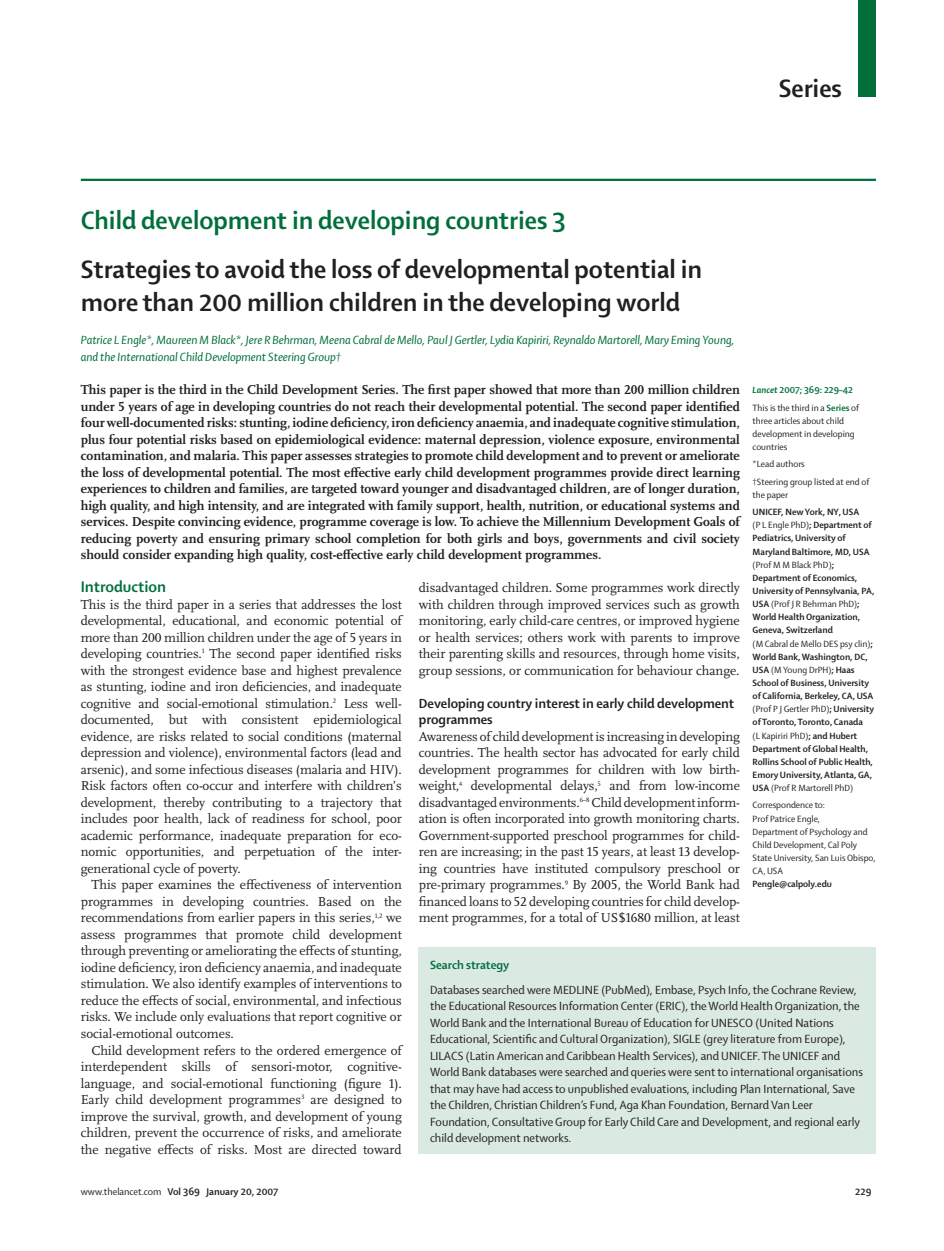
<style>
.page{position:relative;width:944px;height:1251px;background:#fff}
.page>*{position:absolute;margin:0;border:0;box-sizing:border-box;transform-origin:0 0}
.t1{font:700 27px/33px "Shaker 2 Lancet";color:#231f20}
.t2{font:700 27px "Shaker 2 Lancet";color:#006f3c}
.t3{font:700 16.5px "Shaker 2 Lancet";color:#006f3c}
.t4{font:700 14.25px/16.5px "Shaker 2 Lancet";color:#231f20}
.t5{font:13.5px/16.5px "Scala Lancet Pro";letter-spacing:-.005em;color:#231f20;text-align:justify}
.t6{font:700 13.5px/16.5px "Scala Lancet Pro";color:#231f20;text-align:justify}
.t7{font:12.75px/16.5px "Shaker 2 Lancet";color:#231f20}
.t8{font:italic 12.75px/16.5px "Shaker 2 Lancet";color:#006f3c}
.t9{font:700 12.75px "Shaker 2 Lancet";color:#006f3c}
.t10{font:700 10.5px "Shaker 2 Lancet";color:#231f20}
.t11{font:700 9.75px/13px "Shaker 2 Lancet";color:#231f20}
.t12{font:9.75px/13px "Shaker 2 Lancet";color:#231f20}
.t13{font:700 9.75px/17.4px "Shaker 2 Lancet";color:#006f3c}
.s1{font-style:italic}
.s2{font-weight:400;color:#231f20}
.s3{font-weight:400}
</style>
<div class="page">
<div style="left:859px;top:0;width:17px;height:97px;background:#006f3c"></div>
<hr style="left:81px;top:179px;width:795px;height:2px;background:#006f3c">
<div style="left:419px;top:947px;width:457px;height:206px;background:#dae9e1"></div>
<h1 class="t1" style="left:779px;top:70px;width:65px">Series</h1>
<h1 class="t2" style="left:81px;top:202px;width:487px">Child development in developing countries 3</h1>
<h1 class="t1" style="left:81px;top:252px;width:623px">Strategies to avoid the loss of developmental potential in more than 200 million children in the developing world</h1>
<p class="t8" style="left:81px;top:331px;width:655px">Patrice L Engle*, Maureen M Black*, Jere R Behrman, Meena Cabral de Mello, Paul J Gertler, Lydia Kapiriri, Reynaldo Martorell, Mary Eming Young, and the International Child Development Steering Group†</p>
<p class="t6" style="left:81px;top:381px;width:661px">This paper is the third in the Child Development Series. The first paper showed that more than 200 million children under 5 years of age in developing countries do not reach their developmental potential. The second paper identified four well-documented risks: stunting, iodine deficiency, iron deficiency anaemia, and inadequate cognitive stimulation, plus four potential risks based on epidemiological evidence: maternal depression, violence exposure, environmental contamination, and malaria. This paper assesses strategies to promote child development and to prevent or ameliorate the loss of developmental potential. The most effective early child development programmes provide direct learning experiences to children and families, are targeted toward younger and disadvantaged children, are of longer duration, high quality, and high intensity, and are integrated with family support, health, nutrition, or educational systems and services. Despite convincing evidence, programme coverage is low. To achieve the Millennium Development Goals of reducing poverty and ensuring primary school completion for both girls and boys, governments and civil society should consider expanding high quality, cost-effective early child development programmes.</p>
<p class="t3" style="left:81px;top:576px;width:87px">Introduction</p>
<p class="t5" style="left:81px;top:596px;width:323px">This is the third paper in a series that addresses the lost developmental, educational, and economic potential of more than 200 million children under the age of 5 years in developing countries.<sup>1</sup> The second paper identified risks with the strongest evidence base and highest prevalence as stunting, iodine and iron deficiencies, and inadequate cognitive and social-emotional stimulation.<sup>2</sup> Less well&shy;documented, but with consistent epidemiological evidence, are risks related to social conditions (maternal depression and violence), environmental factors (lead and arsenic), and some infectious diseases (malaria and HIV).<br>Risk factors often co-occur and interfere with children’s development, thereby contributing to a trajectory that includes poor health, lack of readiness for school, poor academic performance, inadequate preparation for eco&shy;nomic opportunities, and perpetuation of the inter&shy;generational cycle of poverty.</p>
<p class="t5" style="left:81px;top:876px;width:323px;text-indent:11px">This paper examines the effectiveness of intervention programmes in developing countries. Based on the recommendations from earlier papers in this series,<sup>1,2</sup> we assess programmes that promote child development through preventing or ameliorating the effects of stunting, iodine deficiency, iron deficiency anaemia, and inadequate stimulation. We also identify examples of interventions to reduce the effects of social, environmental, and infectious risks. We include only evaluations that report cognitive or social-emotional outcomes.</p>
<p class="t5" style="left:81px;top:1041px;width:323px;text-indent:11px">Child development refers to the ordered emergence of interdependent skills of sensori-motor, cognitive&shy;language, and social-emotional functioning (figure 1).<br>Early child development programmes<sup>3</sup> are designed to improve the survival, growth, and development of young children, prevent the occurrence of risks, and ameliorate the negative effects of risks. Most are directed toward</p>
<p class="t13" style="left:753px;top:381px;width:108px"><span class="s1">Lancet</span> 2007; 369: 229–42<br><span class="s2">This is the third in a</span> Series <span class="s2">of</span></p>
<p class="t12" style="left:753px;top:413px;width:104px">three articles about child development in developing countries</p>
<p class="t12" style="left:753px;top:455px;width:118px;line-height:17.4px">*Lead authors<br>†Steering group listed at end of</p>
<p class="t12" style="left:753px;top:487px;width:37px">the paper</p>
<p class="t11" style="left:753px;top:505px;width:123px">UNICEF, New York, NY, USA<br><span class="s3">(P L Engle PhD)</span>; Department of<br>Pediatrics, University of<br>Maryland Baltimore, MD, USA <span class="s3">(Prof M M Black PhD)</span>;<br>Department of Economics,<br>University of Pennsylvania, PA,<br>USA <span class="s3">(Prof J R Behrman PhD)</span>;<br>World Health Organization,<br>Geneva, Switzerland<br><span class="s3">(M Cabral de Mello DES psy clin)</span>;<br>World Bank, Washington, DC,<br>USA <span class="s3">(M Young DrPH)</span>; Haas<br>School of Business, University of California, Berkeley, CA, USA <span class="s3">(Prof P J Gertler PhD)</span>; University of Toronto, Toronto, Canada<br><span class="s3">(L Kapiriri PhD)</span>; and Hubert<br>Department of Global Health,<br>Rollins School of Public Health,<br>Emory University, Atlanta, GA,<br>USA <span class="s3">(Prof R Martorell PhD)</span></p>
<p class="t12" style="left:753px;top:798px;width:124px">Correspondence to:<br>Prof Patrice Engle,<br>Department of Psychology and<br>Child Development, Cal Poly<br>State University, San Luis Obispo,<br>CA, USA</p>
<p class="t11" style="left:753px;top:876px;width:81px">Pengle@calpoly.edu</p>
<p class="t5" style="left:419px;top:579px;width:323px">disadvantaged children. Some programmes work directly with children through improved services such as growth monitoring, early child-care centres, or improved hygiene or health services; others work with parents to improve their parenting skills and resources, through home visits, group sessions, or communication for behaviour change.</p>
<p class="t4" style="left:419px;top:694px;width:317px">Developing country interest in early child development programmes</p>
<p class="t5" style="left:419px;top:728px;width:323px">Awareness of child development is increasing in developing countries. The health sector has advocated for early child development programmes for children with low birth&shy;weight,<sup>4</sup> developmental delays,<sup>5</sup> and from low-income disadvantaged environments.<sup>6–8</sup> Child development inform&shy;ation is often incorporated into growth monitoring charts.<br>Government-supported preschool programmes for child&shy;ren are increasing; in the past 15 years, at least 13 develop&shy;ing countries have instituted compulsory preschool or pre-primary programmes.<sup>9</sup> By 2005, the World Bank had financed loans to 52 developing countries for child develop&shy;ment programmes, for a total of US$1680 million, at least</p>
<p class="t9" style="left:430px;top:955px;width:81px">Search strategy</p>
<p class="t7" style="left:430px;top:980px;width:434px">Databases searched were MEDLINE (PubMed), Embase, Psych Info, the Cochrane Review, the Educational Resources Information Center (ERIC), the World Health Organization, the World Bank and the International Bureau of Education for UNESCO (United Nations Educational, Scientific and Cultural Organization), SIGLE (grey literature from Europe), LILACS (Latin American and Caribbean Health Services), and UNICEF. The UNICEF and World Bank databases were searched and queries were sent to international organisations that may have had access to unpublished evaluations, including Plan International, Save the Children, Christian Children’s Fund, Aga Khan Foundation, Bernard Van Leer Foundation, Consultative Group for Early Child Care and Development, and regional early child development networks.</p>
<p class="t10" style="left:81px;top:1184px;width:199px"><span class="s3">www.thelancet.com</span> Vol 369 January 20, 2007</p>
<p class="t10" style="left:855px;top:1184px;width:18px">229</p>
</div>
